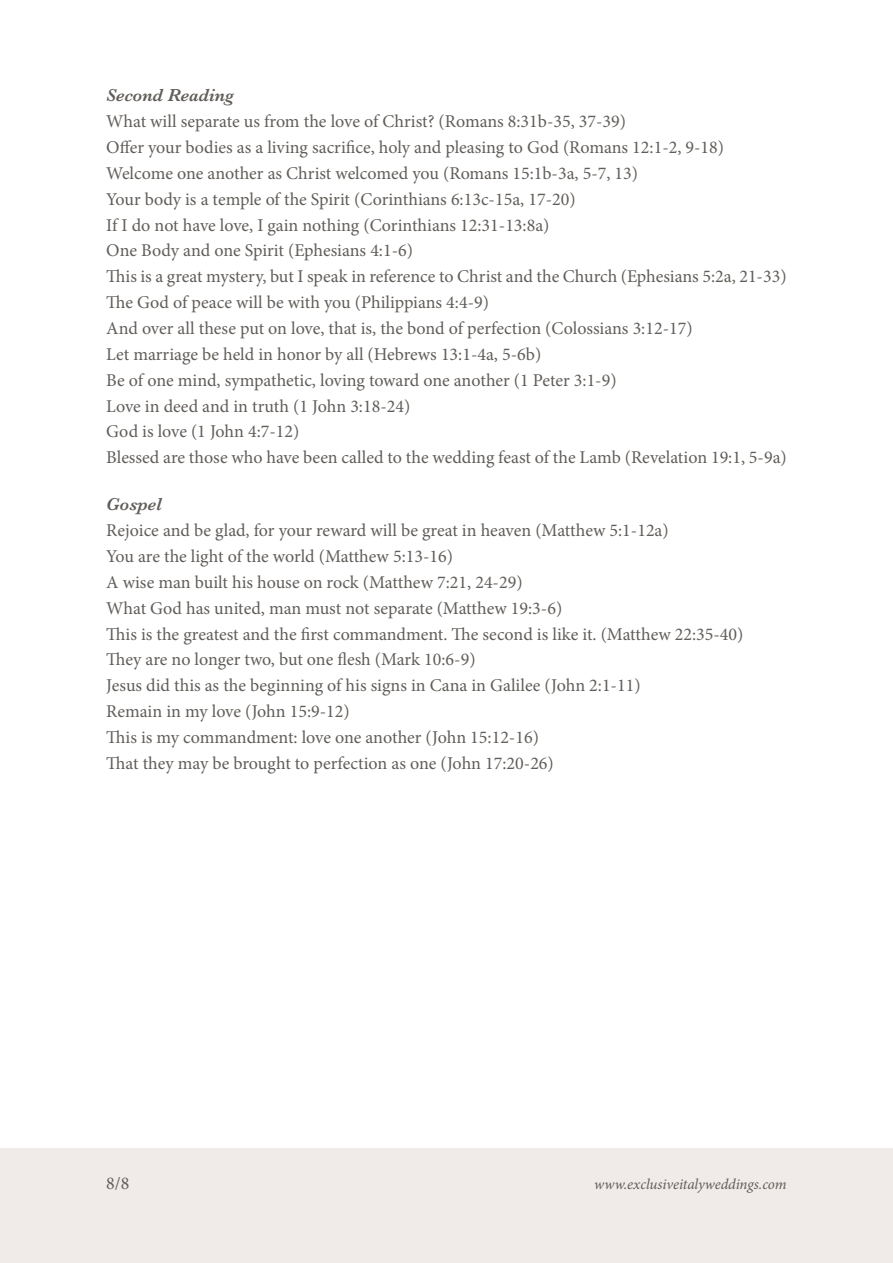
<style>
.page{position:relative;width:893px;height:1263px;background:#fff}
.page>*{position:absolute;margin:0;border:0;box-sizing:border-box;transform-origin:0 0}
.t1{font:18px/25.8px "Minion Pro";color:#615d59}
.t2{font:italic 600 18px "Baskerville";color:#615d59}
.t3{font:italic 15px "Minion Pro";letter-spacing:-.005em;color:#615d59}
</style>
<div class="page">
<div style="left:0;top:1148px;width:893px;height:115px;background:#f0eae8"></div>
<p class="t2" style="left:106px;top:83px;width:129px">Second Reading</p>
<p class="t1" style="left:106px;top:109px;width:682px">What will separate us from the love of Christ? (Romans 8:31b-35, 37-39)<br>Offer your bodies as a living sacrifice, holy and pleasing to God (Romans 12:1-2, 9-18)<br>Welcome one another as Christ welcomed you (Romans 15:1b-3a, 5-7, 13)<br>Your body is a temple of the Spirit (Corinthians 6:13c-15a, 17-20)<br>If I do not have love, I gain nothing (Corinthians 12:31-13:8a)<br>One Body and one Spirit (Ephesians 4:1-6)<br>This is a great mystery, but I speak in reference to Christ and the Church (Ephesians 5:2a, 21-33)<br>The God of peace will be with you (Philippians 4:4-9)<br>And over all these put on love, that is, the bond of perfection (Colossians 3:12-17)<br>Let marriage be held in honor by all (Hebrews 13:1-4a, 5-6b)<br>Be of one mind, sympathetic, loving toward one another (1 Peter 3:1-9)<br>Love in deed and in truth (1 John 3:18-24)<br>God is love (1 John 4:7-12)<br>Blessed are those who have been called to the wedding feast of the Lamb (Revelation 19:1, 5-9a)</p>
<p class="t2" style="left:106px;top:492px;width:57px">Gospel</p>
<p class="t1" style="left:106px;top:518px;width:639px">Rejoice and be glad, for your reward will be great in heaven (Matthew 5:1-12a)<br>You are the light of the world (Matthew 5:13-16)<br>A wise man built his house on rock (Matthew 7:21, 24-29)<br>What God has united, man must not separate (Matthew 19:3-6)<br>This is the greatest and the first commandment. The second is like it. (Matthew 22:35-40)<br>They are no longer two, but one flesh (Mark 10:6-9)<br>Jesus did this as the beginning of his signs in Cana in Galilee (John 2:1-11)<br>Remain in my love (John 15:9-12)<br>This is my commandment: love one another (John 15:12-16)<br>That they may be brought to perfection as one (John 17:20-26)</p>
<p class="t1" style="left:106px;top:1170px;width:25px">8/8</p>
<p class="t3" style="left:594px;top:1174px;width:194px">www.exclusiveitalyweddings.com</p>
</div>
